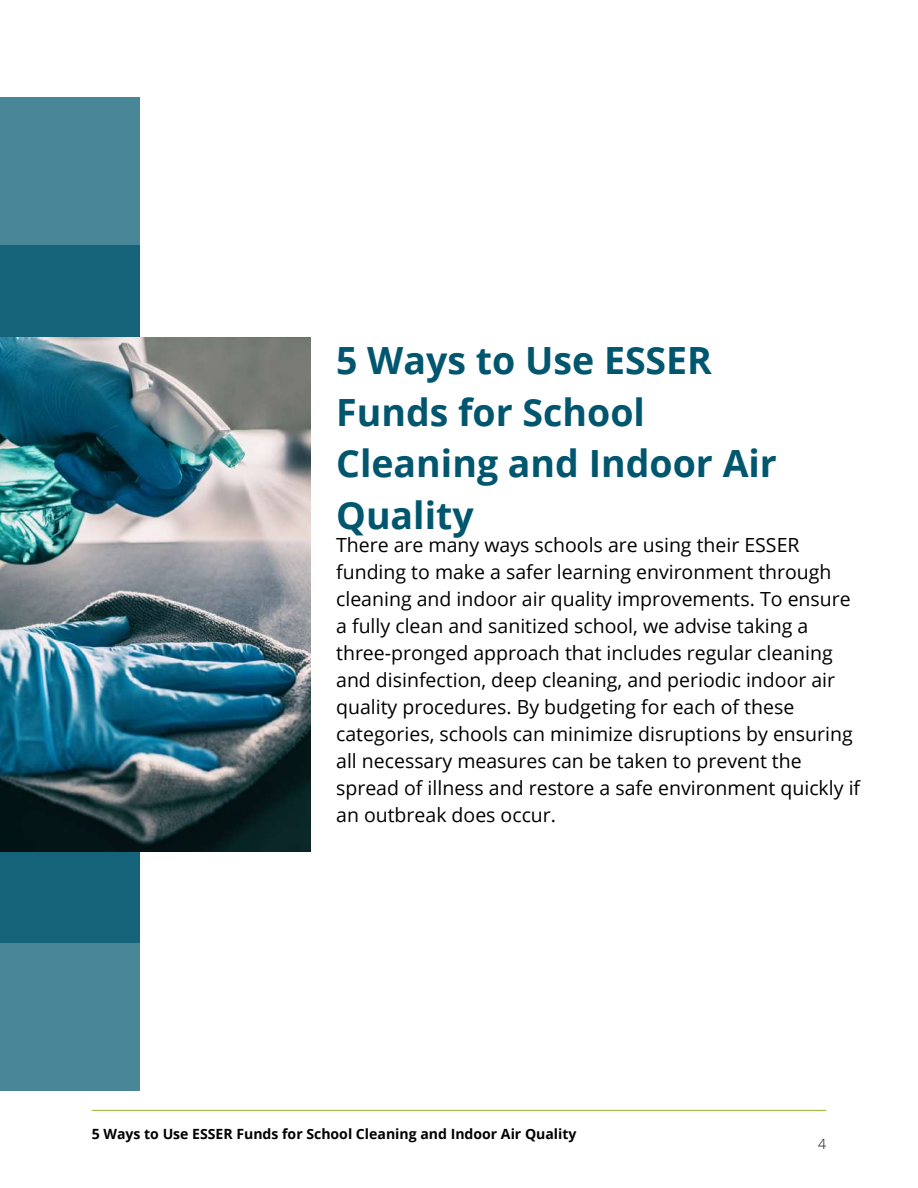
<style>
.page{position:relative;width:918px;height:1188px;background:#fff}
.page>*{position:absolute;margin:0;border:0;box-sizing:border-box;transform-origin:0 0}
.t1{font:700 37.5px/51.8px "Open Sans";color:#00566e}
.t2{font:19.5px/27px "Open Sans";color:#000}
.t3{font:700 14.1px "Open Sans";color:#000}
.t4{font:300 14.1px "Open Sans";color:#000}
</style>
<div class="page">
<div style="left:0;top:98px;width:139px;height:993px;background:#498697"></div>
<hr style="left:92px;top:1110px;width:734px;height:1px;background:#9dbe45">
<div style="left:0;top:245px;width:139px;height:698px;background:#146379"></div>
<img style="left:0;top:337px;width:310px;height:514px">
<h1 class="t1" style="left:336px;top:333px;width:442px">5 Ways to Use ESSER<br>Funds for School<br>Cleaning and Indoor Air<br>Quality</h1>
<p class="t2" style="left:336px;top:531px;width:526px">There are many ways schools are using their ESSER funding to make a safer learning environment through cleaning and indoor air quality improvements. To ensure a fully clean and sanitized school, we advise taking a three-pronged approach that includes regular cleaning and disinfection, deep cleaning, and periodic indoor air quality procedures. By budgeting for each of these categories, schools can minimize disruptions by ensuring all necessary measures can be taken to prevent the spread of illness and restore a safe environment quickly if an outbreak does occur.</p>
<p class="t3" style="left:92px;top:1124px;width:486px">5 Ways to Use ESSER Funds for School Cleaning and Indoor Air Quality</p>
<p class="t4" style="left:818px;top:1134px;width:10px">4</p>
</div>
